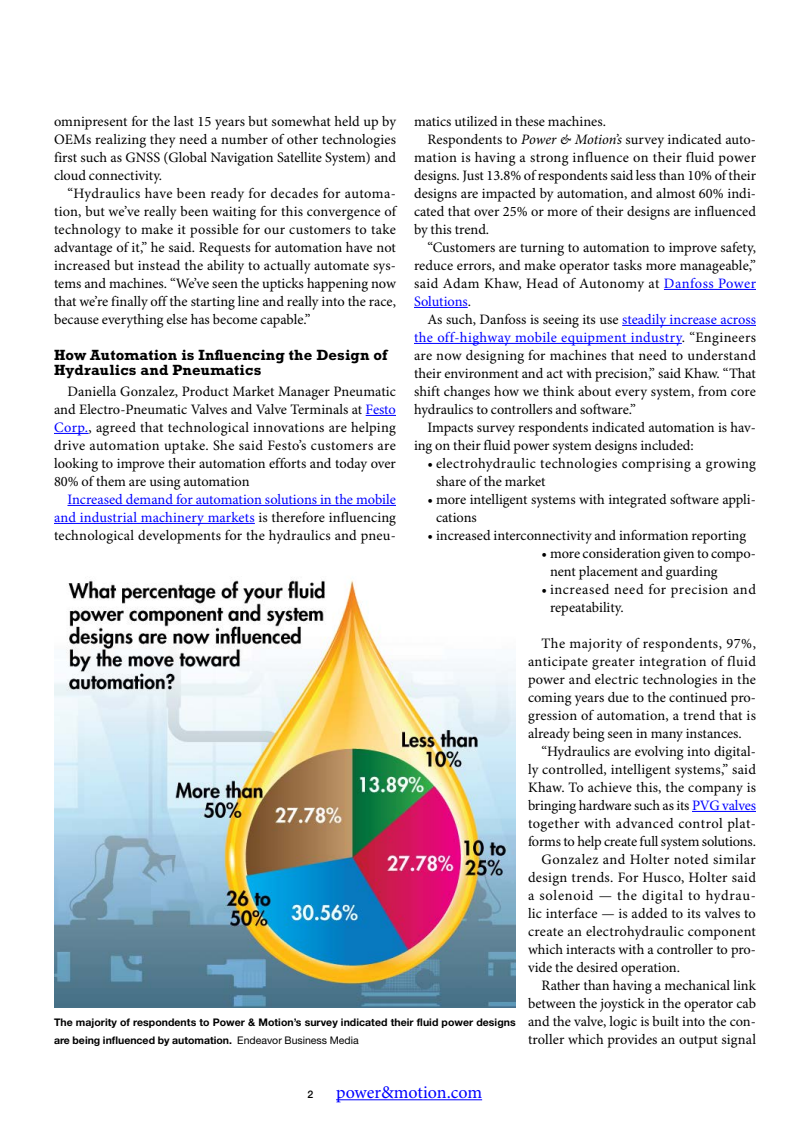
<style>
.page{position:relative;width:810px;height:1134px;background:#fff}
.page>*{position:absolute;margin:0;border:0;box-sizing:border-box;transform-origin:0 0}
.t1{font:18px "Minion Pro";letter-spacing:-.005em;color:#00f}
.t2{font:700 15px/15px "Rockwell Std";letter-spacing:.01em;color:#000}
.t3{font:14.4px/18px "Minion Pro";letter-spacing:.005em;color:#000;text-align:justify}
.t4{font:14.4px/18px "Minion Pro";letter-spacing:.02em;color:#00f;text-align:justify}
.t5{font:14.4px/18px "Minion Pro";letter-spacing:.025em;color:#000}
.t6{font:14.4px/18px "Minion Pro";letter-spacing:.03em;color:#000}
.t7{font:14.4px "Minion Pro";letter-spacing:-.015em;color:#000}
.t8{font:14.4px "Minion Pro";letter-spacing:.05em;color:#000}
.t9{font:14.4px "Minion Pro";letter-spacing:-.005em;color:#00f}
.t10{font:700 10.5px/18px "Helvetica Neue LT Std";letter-spacing:.005em;color:#000}
.t11{font:500 10.5px "Helvetica Neue LT Std";color:#000}
.s1{color:#00f}
.s2{color:#000}
.s3{font-style:italic}
.s4{font-weight:400}
</style>
<div class="page">
<hr style="left:366px;top:415px;width:30px;height:1px;background:#00f">
<hr style="left:54px;top:433px;width:35px;height:1px;background:#00f">
<hr style="left:68px;top:505px;width:328px;height:1px;background:#00f">
<hr style="left:54px;top:523px;width:201px;height:1px;background:#00f">
<hr style="left:664px;top:289px;width:92px;height:1px;background:#00f">
<hr style="left:414px;top:307px;width:54px;height:1px;background:#00f">
<hr style="left:622px;top:325px;width:134px;height:1px;background:#00f">
<hr style="left:414px;top:343px;width:268px;height:1px;background:#00f">
<hr style="left:692px;top:811px;width:64px;height:1px;background:#00f">
<img style="left:54px;top:580px;width:462px;height:427px">
<hr style="left:336px;top:1099px;width:146px;height:1px;background:#00f">
<p class="t3" style="left:54px;top:113px;width:344px">omnipresent for the last 15 years but somewhat held up by OEMs realizing they need a number of other technologies first such as GNSS (Global Navigation Satellite System) and cloud connectivity.</p>
<p class="t3" style="left:54px;top:185px;width:344px;text-indent:13px">“Hydraulics have been ready for decades for automa&shy;tion, but we’ve really been waiting for this convergence of technology to make it possible for our customers to take advantage of it,” he said. Requests for automation have not increased but instead the ability to actually automate sys&shy;tems and machines. “We’ve seen the upticks happening now that we’re finally off the starting line and really into the race, because everything else has become capable.”</p>
<p class="t2" style="left:54px;top:347px;width:335px">How Automation is Influencing the Design of<br>Hydraulics and Pneumatics</p>
<p class="t3" style="left:54px;top:383px;width:344px;text-indent:13px">Daniella Gonzalez, Product Market Manager Pneumatic and Electro-Pneumatic Valves and Valve Terminals at <span class="s1">Festo Corp.</span>, agreed that technological innovations are helping drive automation uptake. She said Festo’s customers are looking to improve their automation efforts and today over 80% of them are using automation</p>
<p class="t4" style="left:54px;top:491px;width:344px;text-indent:13px">Increased demand for automation solutions in the mobile and industrial machinery markets <span class="s2">is therefore influencing technological developments for the hydraulics and pneu-</span></p>
<p class="t3" style="left:414px;top:113px;width:193px">matics utilized in these machines.</p>
<p class="t3" style="left:427px;top:131px;width:330px">Respondents to <span class="s3">Power &amp; Motion’s</span> survey indicated auto-</p>
<p class="t5" style="left:414px;top:149px;width:344px">mation is having a strong influence on their fluid power</p>
<p class="t3" style="left:414px;top:167px;width:344px">designs. Just 13.8% of respondents said less than 10% of their</p>
<p class="t3" style="left:414px;top:185px;width:344px">designs are impacted by automation, and almost 60% indi-</p>
<p class="t3" style="left:414px;top:203px;width:344px">cated that over 25% or more of their designs are influenced</p>
<p class="t3" style="left:414px;top:221px;width:77px">by this trend.</p>
<p class="t3" style="left:427px;top:239px;width:330px">“Customers are turning to automation to improve safety,</p>
<p class="t3" style="left:414px;top:257px;width:344px">reduce errors, and make operator tasks more manageable,”</p>
<p class="t5" style="left:414px;top:275px;width:344px">said Adam Khaw, Head of Autonomy at <span class="s1">Danfoss Power</span></p>
<p class="t9" style="left:414px;top:293px;width:59px">Solutions<span class="s2">.</span></p>
<p class="t3" style="left:428px;top:311px;width:330px">As such, Danfoss is seeing its use <span class="s1">steadily increase across</span></p>
<p class="t4" style="left:414px;top:329px;width:343px">the off-highway mobile equipment industry<span class="s2">. “Engineers</span></p>
<p class="t3" style="left:414px;top:347px;width:344px">are now designing for machines that need to understand</p>
<p class="t3" style="left:414px;top:365px;width:343px">their environment and act with precision,” said Khaw. “That</p>
<p class="t3" style="left:414px;top:383px;width:343px">shift changes how we think about every system, from core</p>
<p class="t3" style="left:414px;top:401px;width:223px">hydraulics to controllers and software.”</p>
<p class="t3" style="left:428px;top:419px;width:330px">Impacts survey respondents indicated automation is hav-</p>
<p class="t3" style="left:414px;top:437px;width:281px">ing on their fluid power system designs included:</p>
<p class="t5" style="left:436px;top:455px;width:321px;text-indent:-9px">• electrohydraulic technologies comprising a growing share of the market</p>
<p class="t3" style="left:436px;top:491px;width:321px;text-indent:-9px">• more intelligent systems with integrated software appli&shy;cations</p>
<p class="t3" style="left:428px;top:527px;width:320px">• increased interconnectivity and information reporting</p>
<p class="t3" style="left:550px;top:545px;width:207px;text-indent:-9px">• more consideration given to compo&shy;nent placement and guarding</p>
<p class="t6" style="left:550px;top:581px;width:207px;text-indent:-9px">• increased need for precision and repeatability.</p>
<p class="t6" style="left:542px;top:635px;width:216px">The majority of respondents, 97%,</p>
<p class="t6" style="left:528px;top:653px;width:229px">anticipate greater integration of fluid</p>
<p class="t3" style="left:528px;top:671px;width:229px">power and electric technologies in the</p>
<p class="t3" style="left:528px;top:689px;width:229px">coming years due to the continued pro-</p>
<p class="t3" style="left:528px;top:707px;width:230px">gression of automation, a trend that is</p>
<p class="t3" style="left:528px;top:725px;width:215px">already being seen in many instances.</p>
<p class="t3" style="left:541px;top:743px;width:216px">“Hydraulics are evolving into digital-</p>
<p class="t3" style="left:528px;top:761px;width:229px">ly controlled, intelligent systems,” said</p>
<p class="t3" style="left:528px;top:779px;width:230px">Khaw. To achieve this, the company is</p>
<p class="t7" style="left:528px;top:797px;width:229px">bringing hardware such as its <span class="s1">PVG valves</span></p>
<p class="t6" style="left:528px;top:815px;width:230px">together with advanced control plat-</p>
<p class="t7" style="left:528px;top:833px;width:230px">forms to help create full system solutions.</p>
<p class="t6" style="left:541px;top:851px;width:216px">Gonzalez and Holter noted similar</p>
<p class="t5" style="left:528px;top:869px;width:230px">design trends. For Husco, Holter said</p>
<p class="t8" style="left:528px;top:887px;width:230px">a solenoid — the digital to hydrau-</p>
<p class="t3" style="left:528px;top:905px;width:229px">lic interface — is added to its valves to</p>
<p class="t3" style="left:528px;top:923px;width:229px">create an electrohydraulic component</p>
<p class="t3" style="left:528px;top:941px;width:230px">which interacts with a controller to pro-</p>
<p class="t3" style="left:528px;top:959px;width:154px">vide the desired operation.</p>
<p class="t3" style="left:541px;top:977px;width:216px">Rather than having a mechanical link</p>
<p class="t3" style="left:528px;top:995px;width:230px">between the joystick in the operator cab</p>
<p class="t3" style="left:528px;top:1013px;width:230px">and the valve, logic is built into the con-</p>
<p class="t3" style="left:528px;top:1031px;width:229px">troller which provides an output signal</p>
<p class="t10" style="left:54px;top:1013px;width:463px">The majority of respondents to Power &amp; Motion’s survey indicated their fluid power designs are being influenced by automation. <span class="s4">Endeavor Business Media</span></p>
<p class="t11" style="left:308px;top:1088px;width:7px">2</p>
<p class="t1" style="left:336px;top:1081px;width:148px">power&amp;motion.com</p>
</div>
